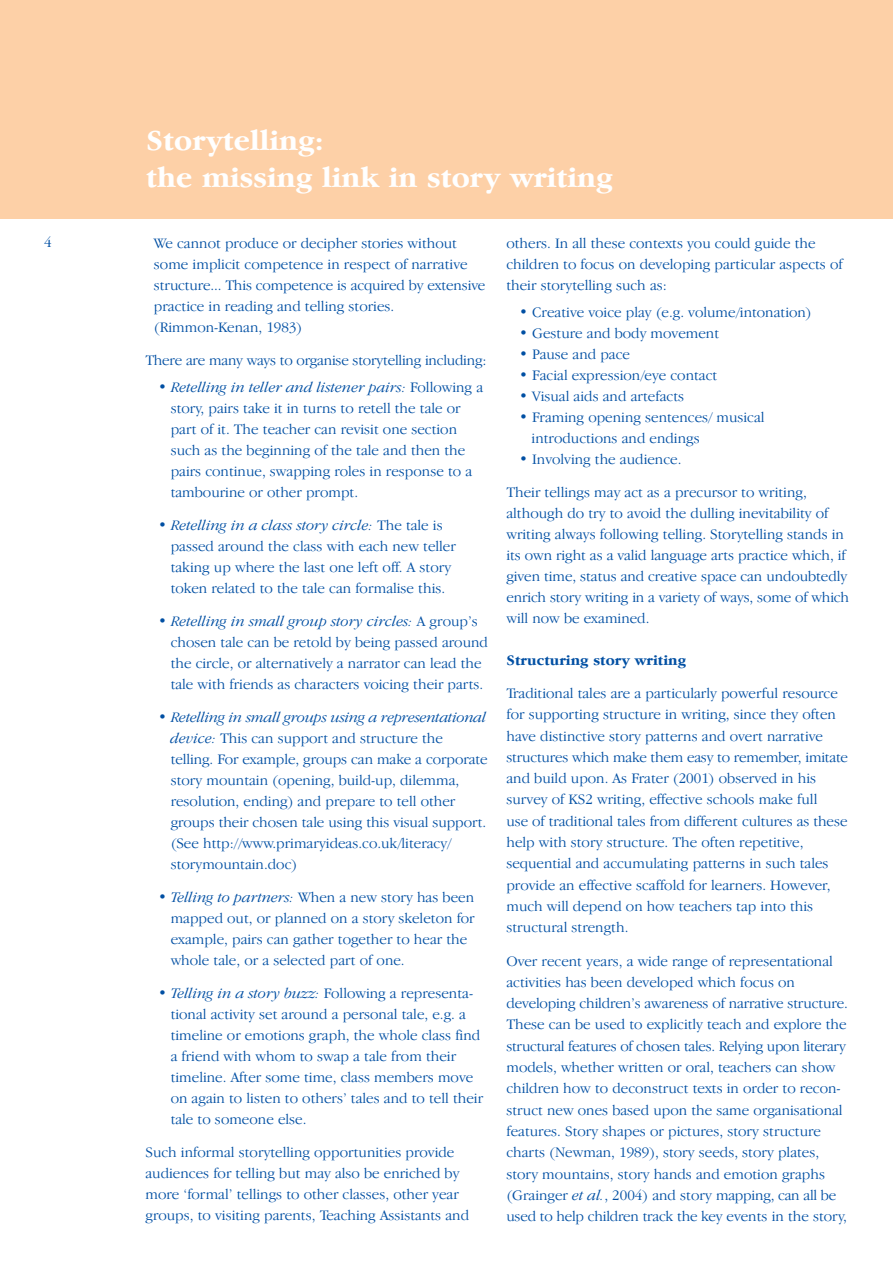
<style>
.page{position:relative;width:893px;height:1263px;background:#fff}
.page>*{position:absolute;margin:0;border:0;box-sizing:border-box;transform-origin:0 0}
.t1{font:700 30px/37.5px "Garamond IT Cby BT";color:#fff}
.t2{font:300 15px/21px "Garamond IT Cby BT";color:#004fa3}
.t3{font:700 15px "Garamond IT Cby BT";color:#004fa3}
.s1{font-style:italic}
</style>
<div class="page">
<div style="left:0;top:0;width:892px;height:218px;background:#fdd0a7"></div>
<p class="t2" style="left:44px;top:233px;width:9px">4</p>
<h1 class="t1" style="left:146px;top:124px;width:468px">Storytelling:<br>the missing link in story writing</h1>
<p class="t2" style="left:154px;top:234px;width:333px">We cannot produce or decipher stories without some implicit competence in respect of narrative structure... This competence is acquired by extensive practice in reading and telling stories. (Rimmon-Kenan, 1983)</p>
<p class="t2" style="left:145px;top:351px;width:342px">There are many ways to organise storytelling including:</p>
<p class="t2" style="left:171px;top:378px;width:314px;text-indent:-12px">• <span class="s1">Retelling in teller and listener pairs:</span> Following a story, pairs take it in turns to retell the tale or part of it. The teacher can revisit one section such as the beginning of the tale and then the pairs continue, swapping roles in response to a tambourine or other prompt.</p>
<p class="t2" style="left:171px;top:516px;width:287px;text-indent:-12px">• <span class="s1">Retelling in a class story circle:</span> The tale is passed around the class with each new teller taking up where the last one left off. A story token related to the tale can formalise this.</p>
<p class="t2" style="left:171px;top:612px;width:319px;text-indent:-12px">• <span class="s1">Retelling in small group story circles:</span> A group’s chosen tale can be retold by being passed around the circle, or alternatively a narrator can lead the tale with friends as characters voicing their parts.</p>
<p class="t2" style="left:171px;top:708px;width:318px;text-indent:-12px">• <span class="s1">Retelling in small groups using a representational device:</span> This can support and structure the telling. For example, groups can make a corporate story mountain (opening, build-up, dilemma, resolution, ending) and prepare to tell other groups their chosen tale using this visual support. (See http://www.primaryideas.co.uk/literacy/ storymountain.doc)</p>
<p class="t2" style="left:171px;top:888px;width:305px;text-indent:-12px">• <span class="s1">Telling to partners:</span> When a new story has been mapped out, or planned on a story skeleton for example, pairs can gather together to hear the whole tale, or a selected part of one.</p>
<p class="t2" style="left:171px;top:984px;width:314px;text-indent:-12px">• <span class="s1">Telling in a story buzz:</span> Following a representa&shy;tional activity set around a personal tale, e.g. a timeline or emotions graph, the whole class find a friend with whom to swap a tale from their timeline. After some time, class members move on again to listen to others’ tales and to tell their tale to someone else.</p>
<p class="t2" style="left:145px;top:1143px;width:325px">Such informal storytelling opportunities provide audiences for telling but may also be enriched by more ‘formal’ tellings to other classes, other year groups, to visiting parents, Teaching Assistants and</p>
<p class="t2" style="left:506px;top:234px;width:338px">others. In all these contexts you could guide the children to focus on developing particular aspects of their storytelling such as:</p>
<p class="t2" style="left:519px;top:303px;width:294px">• Creative voice play (e.g. volume/intonation)</p>
<p class="t2" style="left:519px;top:324px;width:201px">• Gesture and body movement</p>
<p class="t2" style="left:519px;top:345px;width:112px">• Pause and pace</p>
<p class="t2" style="left:519px;top:366px;width:200px">• Facial expression/eye contact</p>
<p class="t2" style="left:519px;top:387px;width:166px">• Visual aids and artefacts</p>
<p class="t2" style="left:531px;top:408px;width:234px;text-indent:-12px">• Framing opening sentences/ musical introductions and endings</p>
<p class="t2" style="left:519px;top:450px;width:164px">• Involving the audience.</p>
<p class="t2" style="left:506px;top:483px;width:344px">Their tellings may act as a precursor to writing, although do try to avoid the dulling inevitability of writing always following telling. Storytelling stands in its own right as a valid language arts practice which, if given time, status and creative space can undoubtedly enrich story writing in a variety of ways, some of which will now be examined.</p>
<p class="t3" style="left:506px;top:654px;width:181px">Structuring story writing</p>
<p class="t2" style="left:506px;top:684px;width:343px">Traditional tales are a particularly powerful resource for supporting structure in writing, since they often have distinctive story patterns and overt narrative structures which make them easy to remember, imitate and build upon. As Frater (2001) observed in his survey of KS2 writing, effective schools make full<br>use of traditional tales from different cultures as these help with story structure. The often repetitive, sequential and accumulating patterns in such tales provide an effective scaffold for learners. However, much will depend on how teachers tap into this structural strength.</p>
<p class="t2" style="left:506px;top:951px;width:343px">Over recent years, a wide range of representational activities has been developed which focus on developing children’s awareness of narrative structure.<br>These can be used to explicitly teach and explore the structural features of chosen tales. Relying upon literary models, whether written or oral, teachers can show children how to deconstruct texts in order to recon&shy;struct new ones based upon the same organisational features. Story shapes or pictures, story structure charts (Newman, 1989), story seeds, story plates, story mountains, story hands and emotion graphs (Grainger <span class="s1">et al.</span>, 2004) and story mapping, can all be used to help children track the key events in the story,</p>
</div>
